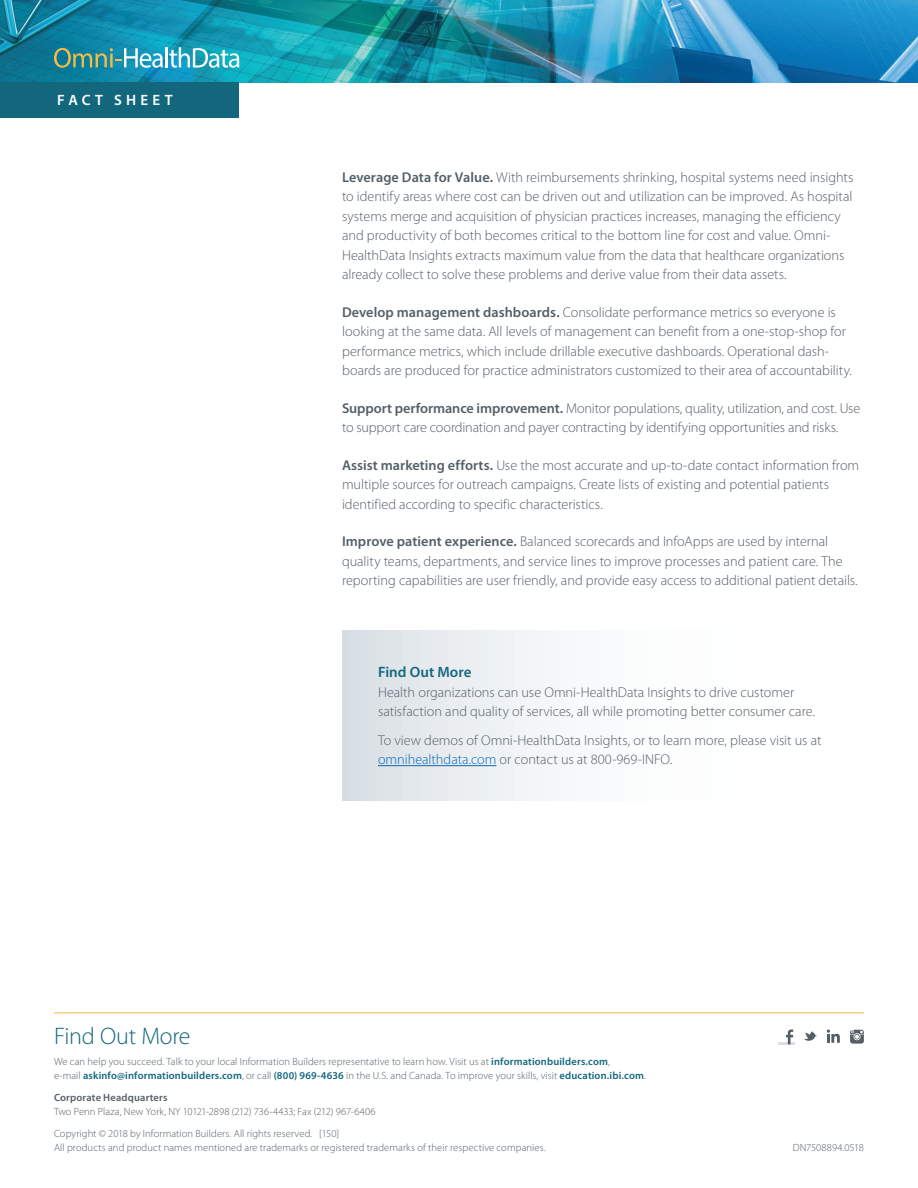
<style>
.page{position:relative;width:918px;height:1188px;background:#fff}
.page>*{position:absolute;margin:0;border:0;box-sizing:border-box;transform-origin:0 0}
.t1{font:300 24px "Myriad Pro";letter-spacing:-.01em;color:#13677d}
.t2{font:600 15px "Myriad Pro";color:#13677d}
.t3{font:600 15px "Myriad Pro";letter-spacing:.285em;color:#fff}
.t4{font:300 14.25px/19.5px "Myriad Pro";letter-spacing:-.005em;color:#545f67}
.t5{font:300 10.5px/13.5px "Myriad Pro";letter-spacing:.01em;color:#545f67}
.t6{font:600 10.5px "Myriad Pro";letter-spacing:.015em;color:#545f67}
.s1{font-weight:600}
.s2{color:#0b68b4}
.s3{font-weight:600;color:#13677d}
</style>
<div class="page">
<hr style="left:54px;top:1012px;width:810px;height:1px;background:#f5bc45">
<svg style="left:777px;top:1027px;width:19px;height:19px"></svg>
<svg style="left:778px;top:1030px;width:17px;height:14px"></svg>
<svg style="left:803px;top:1031px;width:14px;height:10px"></svg>
<svg style="left:827px;top:1030px;width:13px;height:13px"></svg>
<svg style="left:850px;top:1030px;width:14px;height:14px"></svg>
<img style="left:0;top:0;width:918px;height:82px">
<div style="left:0;top:82px;width:238px;height:36px;background:#13677d"></div>
<svg style="left:54px;top:48px;width:109px;height:20px;background:#519fa3"></svg>
<hr style="left:165px;top:47px;width:3px;height:20px;background:#fff">
<svg style="left:169px;top:47px;width:70px;height:21px"></svg>
<div style="left:342px;top:630px;width:522px;height:171px;background:linear-gradient(to right,#e0e6ea,#fff)"></div>
<hr style="left:378px;top:765px;width:119px;height:1px;background:#0b68b4">
<p class="t3" style="left:57px;top:92px;width:117px">FACT SHEET</p>
<p class="t4" style="left:342px;top:167px;width:513px"><span class="s1">Leverage Data for Value.</span> With reimbursements shrinking, hospital systems need insights to identify areas where cost can be driven out and utilization can be improved. As hospital systems merge and acquisition of physician practices increases, managing the efficiency and productivity of both becomes critical to the bottom line for cost and value. Omni-HealthData Insights extracts maximum value from the data that healthcare organizations already collect to solve these problems and derive value from their data assets.</p>
<p class="t4" style="left:342px;top:302px;width:511px"><span class="s1">Develop management dashboards.</span> Consolidate performance metrics so everyone is looking at the same data. All levels of management can benefit from a one-stop-shop for performance metrics, which include drillable executive dashboards. Operational dash&shy;boards are produced for practice administrators customized to their area of accountability.</p>
<p class="t4" style="left:342px;top:398px;width:520px"><span class="s1">Support performance improvement.</span> Monitor populations, quality, utilization, and cost. Use to support care coordination and payer contracting by identifying opportunities and risks.</p>
<p class="t4" style="left:342px;top:455px;width:519px"><span class="s1">Assist marketing efforts.</span> Use the most accurate and up-to-date contact information from multiple sources for outreach campaigns. Create lists of existing and potential patients identified according to specific characteristics.</p>
<p class="t4" style="left:342px;top:532px;width:517px"><span class="s1">Improve patient experience.</span> Balanced scorecards and InfoApps are used by internal quality teams, departments, and service lines to improve processes and patient care. The reporting capabilities are user friendly, and provide easy access to additional patient details.</p>
<p class="t2" style="left:378px;top:664px;width:95px">Find Out More</p>
<p class="t4" style="left:378px;top:682px;width:438px">Health organizations can use Omni-HealthData Insights to drive customer satisfaction and quality of services, all while promoting better consumer care.</p>
<p class="t4" style="left:378px;top:730px;width:445px">To view demos of Omni-HealthData Insights, or to learn more, please visit us at <span class="s2">omnihealthdata.com</span> or contact us at 800-969-INFO.</p>
<h1 class="t1" style="left:54px;top:1023px;width:138px">Find Out More</h1>
<p class="t5" style="left:54px;top:1055px;width:593px">We can help you succeed. Talk to your local Information Builders representative to learn how. Visit us at <span class="s3">informationbuilders.com</span>,<br>e-mail <span class="s3">askinfo@informationbuilders.com</span>, or call <span class="s3">(800) 969-4636</span> in the U.S. and Canada. To improve your skills, visit <span class="s3">education.ibi.com</span>.</p>
<p class="t6" style="left:54px;top:1092px;width:115px">Corporate Headquarters</p>
<p class="t5" style="left:54px;top:1100px;width:323px;line-height:22.5px">Two Penn Plaza, New York, NY 10121-2898 (212) 736-4433; Fax (212) 967-6406<br>Copyright © 2018 by Information Builders. All rights reserved. [150]</p>
<p class="t5" style="left:54px;top:1140px;width:493px">All products and product names mentioned are trademarks or registered trademarks of their respective companies.</p>
<p class="t5" style="left:793px;top:1140px;width:73px">DN7508894.0518</p>
</div>
